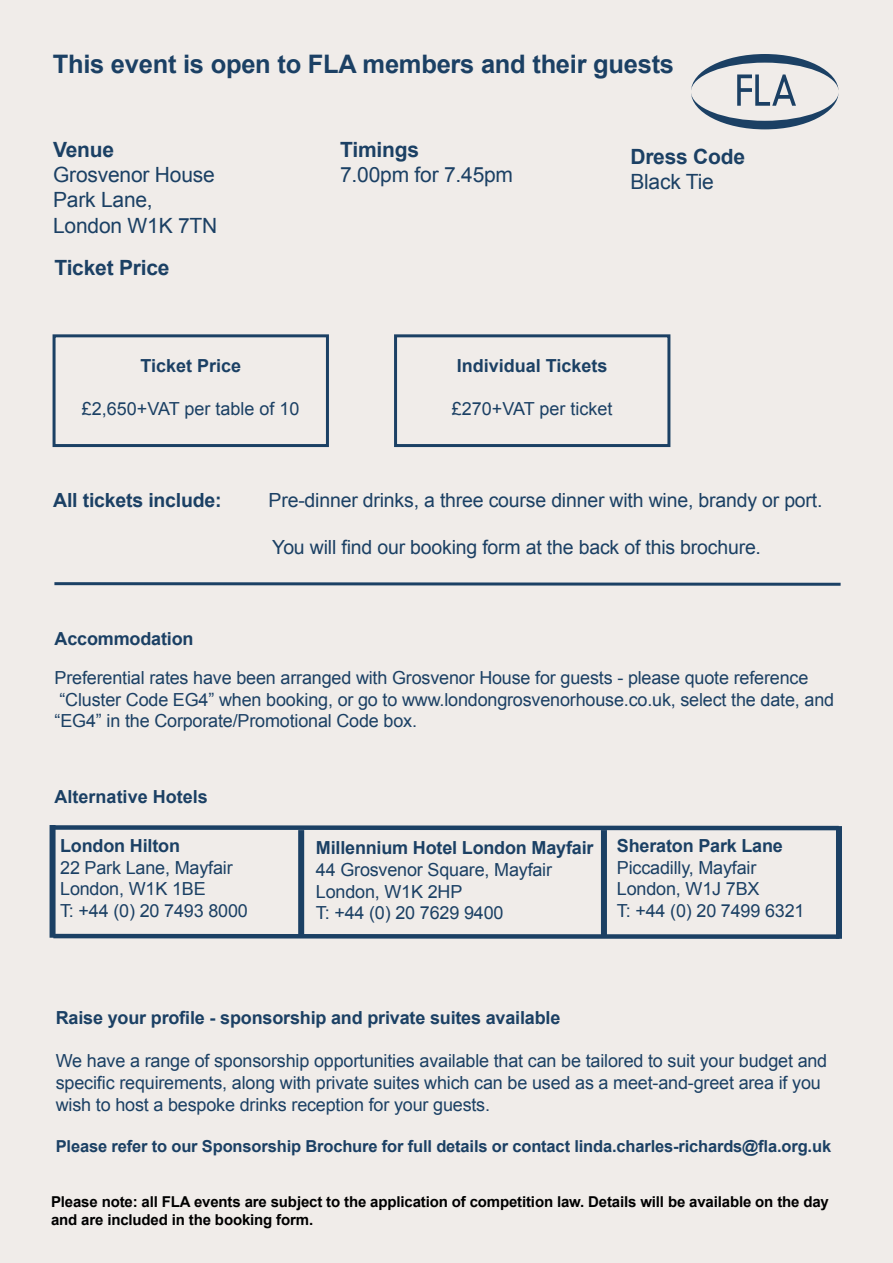
<style>
.page{position:relative;width:893px;height:1263px;background:#f0ece9}
.page>*{position:absolute;margin:0;border:0;box-sizing:border-box;transform-origin:0 0}
.t1{font:700 25.5px "Arial";letter-spacing:-.01em;color:#1b4064}
.t2{font:21px "Arial";letter-spacing:-.01em;color:#1b4064}
.t3{font:700 21px "Arial";letter-spacing:-.01em;color:#1b4064}
.t4{font:19.5px "Arial";letter-spacing:-.01em;color:#1b4064}
.t5{font:700 19.5px "Arial";letter-spacing:-.01em;color:#1b4064}
.t6{font:18px/21.6px "Arial";letter-spacing:-.01em;color:#1b4064}
.t7{font:700 18px "Arial";letter-spacing:-.01em;color:#1b4064}
.t8{font:700 16.5px "Arial";letter-spacing:-.01em;color:#1b4064}
.t9{font:700 15px/18px "Arial";letter-spacing:-.01em;color:#000}
</style>
<div class="page">
<svg style="left:691px;top:54px;width:148px;height:75px"></svg>
<svg style="left:54px;top:582px;width:787px;height:4px;background:#4f6a84"></svg>
<svg style="left:49px;top:931px;width:787px;height:8px"></svg>
<div style="left:298px;top:830px;width:6px;height:106px;background:#1b4064"></div>
<div style="left:601px;top:830px;width:6px;height:106px;background:#1b4064"></div>
<div style="left:394px;top:334px;width:276px;height:113px;border:3px solid #1b4064"></div>
<div style="left:53px;top:334px;width:276px;height:113px;border:3px solid #1b4064"></div>
<svg style="left:49px;top:825px;width:790px;height:7px"></svg>
<div style="left:50px;top:825px;width:6px;height:113px;background:#1b4064"></div>
<div style="left:836px;top:826px;width:6px;height:113px;background:#1b4064"></div>
<p class="t1" style="left:53px;top:47px;width:623px">This event is open to FLA members and their guests</p>
<p class="t3" style="left:53px;top:136px;width:63px">Venue</p>
<p class="t2" style="left:53px;top:161px;width:163px">Grosvenor House</p>
<p class="t2" style="left:53px;top:186px;width:101px">Park Lane,</p>
<p class="t2" style="left:53px;top:211px;width:166px">London W1K 7TN</p>
<p class="t3" style="left:54px;top:253px;width:117px">Ticket Price</p>
<p class="t7" style="left:140px;top:354px;width:102px">Ticket Price</p>
<p class="t6" style="left:82px;top:398px;width:219px">£2,650+VAT per table of 10</p>
<p class="t3" style="left:340px;top:135px;width:80px">Timings</p>
<p class="t2" style="left:340px;top:161px;width:174px">7.00pm for 7.45pm</p>
<p class="t3" style="left:630px;top:143px;width:116px">Dress Code</p>
<p class="t2" style="left:630px;top:168px;width:85px">Black Tie</p>
<p class="t7" style="left:457px;top:354px;width:152px">Individual Tickets</p>
<p class="t6" style="left:452px;top:398px;width:162px">£270+VAT per ticket</p>
<p class="t5" style="left:53px;top:488px;width:170px">All tickets include:</p>
<p class="t4" style="left:269px;top:488px;width:555px">Pre-dinner drinks, a three course dinner with wine, brandy or port.</p>
<p class="t4" style="left:272px;top:535px;width:490px">You will find our booking form at the back of this brochure.</p>
<p class="t7" style="left:55px;top:626px;width:140px">Accommodation</p>
<p class="t6" style="left:55px;top:667px;width:755px">Preferential rates have been arranged with Grosvenor House for guests - please quote reference</p>
<p class="t6" style="left:55px;top:689px;width:781px">“Cluster Code EG4” when booking, or go to www.londongrosvenorhouse.co.uk, select the date, and “EG4” in the Corporate/Promotional Code box.</p>
<p class="t7" style="left:55px;top:785px;width:155px">Alternative Hotels</p>
<p class="t7" style="left:60px;top:834px;width:121px">London Hilton</p>
<p class="t6" style="left:60px;top:857px;width:174px">22 Park Lane, Mayfair</p>
<p class="t6" style="left:60px;top:878px;width:147px">London, W1K 1BE</p>
<p class="t6" style="left:60px;top:900px;width:189px">T: +44 (0) 20 7493 8000</p>
<p class="t7" style="left:316px;top:836px;width:279px">Millennium Hotel London Mayfair</p>
<p class="t6" style="left:316px;top:859px;width:238px">44 Grosvenor Square, Mayfair</p>
<p class="t6" style="left:316px;top:881px;width:148px">London, W1K 2HP</p>
<p class="t6" style="left:316px;top:902px;width:189px">T: +44 (0) 20 7629 9400</p>
<p class="t7" style="left:617px;top:834px;width:167px">Sheraton Park Lane</p>
<p class="t6" style="left:617px;top:857px;width:141px">Piccadilly, Mayfair</p>
<p class="t6" style="left:617px;top:878px;width:144px">London, W1J 7BX</p>
<p class="t6" style="left:617px;top:900px;width:189px">T: +44 (0) 20 7499 6321</p>
<p class="t7" style="left:56px;top:1006px;width:506px">Raise your profile - sponsorship and private suites available</p>
<p class="t6" style="left:56px;top:1050px;width:773px">We have a range of sponsorship opportunities available that can be tailored to suit your budget and specific requirements, along with private suites which can be used as a meet-and-greet area if you wish to host a bespoke drinks reception for your guests.</p>
<p class="t8" style="left:56px;top:1135px;width:777px">Please refer to our Sponsorship Brochure for full details or contact linda.charles-richards@fla.org.uk</p>
<p class="t9" style="left:51px;top:1193px;width:779px">Please note: all FLA events are subject to the application of competition law. Details will be available on the day and are included in the booking form.</p>
</div>
